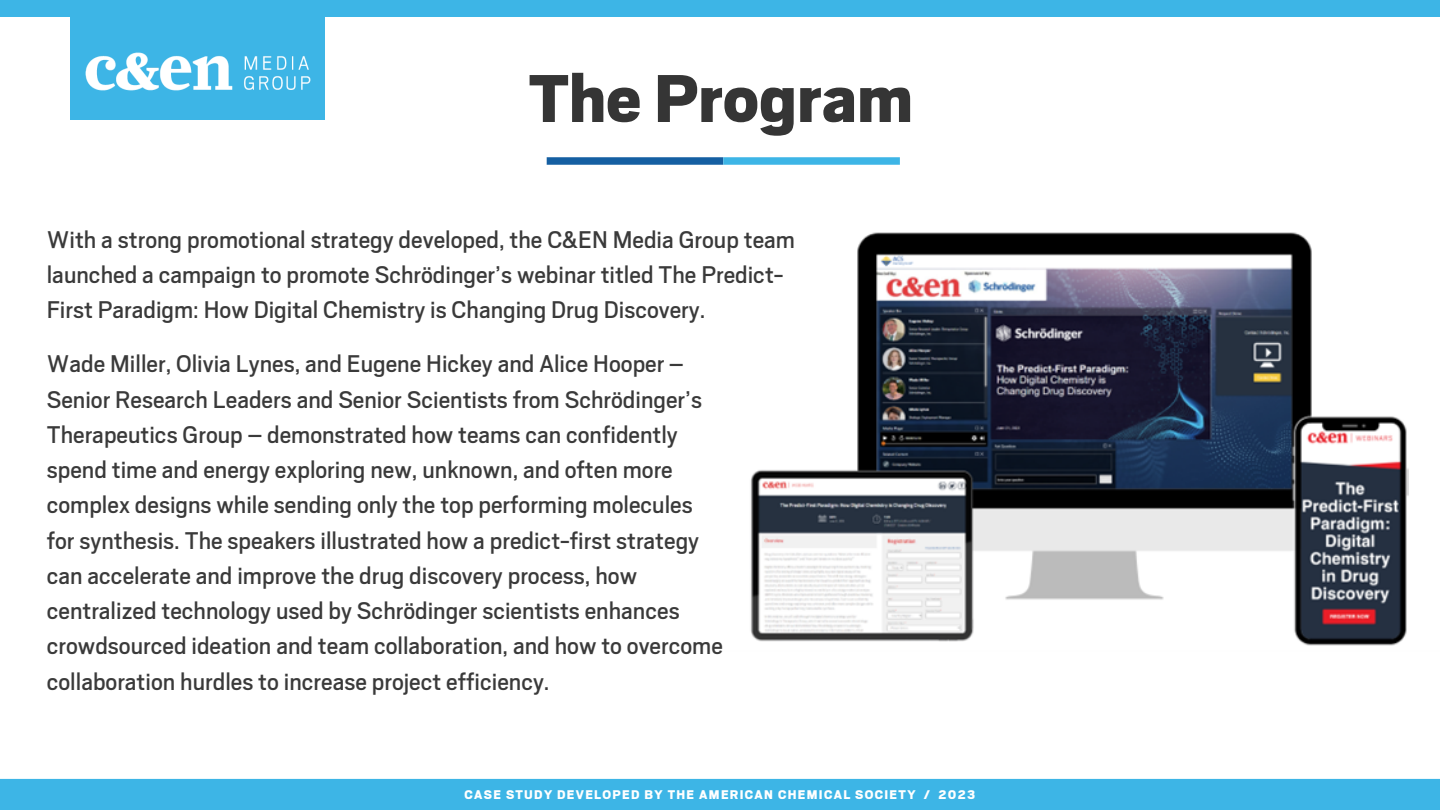
<style>
.page{position:relative;width:1440px;height:810px;background:#fff}
.page>*{position:absolute;margin:0;border:0;box-sizing:border-box;transform-origin:0 0}
.t1{font:900 75px "Scout";color:#353535}
.t2{font:26.8px/35.2px "Scout";color:#3a3a3a}
.t3{font:900 14px "Scout";letter-spacing:.095em;color:#fff}
</style>
<div class="page">
<div style="left:0;top:0;width:1440px;height:16px;background:#3db5e6"></div>
<div style="left:0;top:778px;width:1440px;height:32px;background:#3db5e6"></div>
<div style="left:547px;top:157px;width:176px;height:8px;background:#155fa2"></div>
<div style="left:723px;top:157px;width:177px;height:8px;background:#3db5e6"></div>
<div style="left:70px;top:0;width:255px;height:120px;background:#3db5e6"></div>
<img style="left:85px;top:52px;width:226px;height:39px">
<img style="left:750px;top:232px;width:659px;height:414px">
<p class="t1" style="left:529px;top:62px;width:386px">The Program</p>
<p class="t2" style="left:47px;top:222px;width:750px">With a strong promotional strategy developed, the C&amp;EN Media Group team launched a campaign to promote Schrödinger’s webinar titled The Predict-<br>First Paradigm: How Digital Chemistry is Changing Drug Discovery.</p>
<p class="t2" style="left:47px;top:347px;width:678px">Wade Miller, Olivia Lynes, and Eugene Hickey and Alice Hooper – Senior Research Leaders and Senior Scientists from Schrödinger’s Therapeutics Group – demonstrated how teams can confidently spend time and energy exploring new, unknown, and often more complex designs while sending only the top performing molecules for synthesis. The speakers illustrated how a predict-first strategy can accelerate and improve the drug discovery process, how centralized technology used by Schrödinger scientists enhances crowdsourced ideation and team collaboration, and how to overcome collaboration hurdles to increase project efficiency.</p>
<p class="t3" style="left:465px;top:788px;width:512px">CASE STUDY DEVELOPED BY THE AMERICAN CHEMICAL SOCIETY / 2023</p>
</div>
